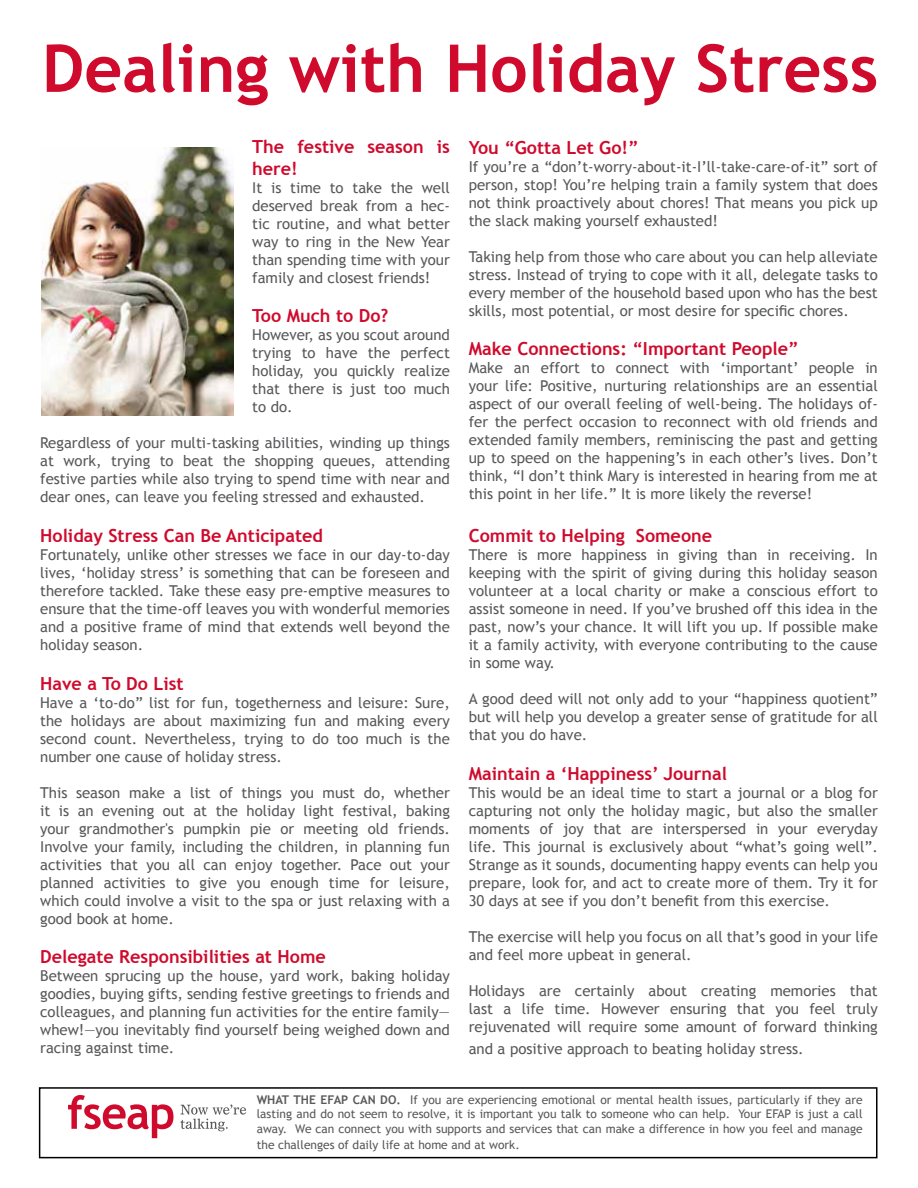
<style>
.page{position:relative;width:918px;height:1188px;background:#fff}
.page>*{position:absolute;margin:0;border:0;box-sizing:border-box;transform-origin:0 0}
.t1{font:700 66px "Trebuchet MS";color:#cf0a2c}
.t2{font:700 18px/21.6px "Trebuchet MS";color:#cf0a2c}
.t3{font:15px/18px "Trebuchet MS";color:#58595b;text-align:justify}
.t4{font:12px/14.4px "Trebuchet MS";color:#58595b;text-align:justify}
.s1{font-weight:700}
</style>
<div class="page">
<div style="left:39px;top:1087px;width:839px;height:71px;border:2px solid #000"></div>
<svg style="left:180px;top:1105px;width:66px;height:26px"></svg>
<svg style="left:68px;top:1095px;width:106px;height:43px"></svg>
<img style="left:42px;top:147px;width:191px;height:269px">
<h1 class="t1" style="left:42px;top:27px;width:838px">Dealing with Holiday Stress</h1>
<p class="t2" style="left:252px;top:136px;width:199px">The festive season is here!</p>
<p class="t3" style="left:252px;top:179px;width:199px">It is time to take the well deserved break from a hec&shy;tic routine, and what better way to ring in the New Year than spending time with your family and closest friends!</p>
<p class="t2" style="left:252px;top:305px;width:138px">Too Much to Do?</p>
<p class="t3" style="left:252px;top:326px;width:199px">However, as you scout around trying to have the perfect holiday, you quickly realize that there is just too much to do.</p>
<p class="t3" style="left:40px;top:434px;width:411px">Regardless of your multi-tasking abilities, winding up things at work, trying to beat the shopping queues, attending festive parties while also trying to spend time with near and dear ones, can leave you feeling stressed and exhausted.</p>
<p class="t2" style="left:40px;top:525px;width:284px">Holiday Stress Can Be Anticipated</p>
<p class="t3" style="left:40px;top:546px;width:411px">Fortunately, unlike other stresses we face in our day-to-day lives, ‘holiday stress’ is something that can be foreseen and therefore tackled. Take these easy pre-emptive measures to ensure that the time-off leaves you with wonderful memories and a positive frame of mind that extends well beyond the holiday season.</p>
<p class="t2" style="left:40px;top:672px;width:145px">Have a To Do List</p>
<p class="t3" style="left:40px;top:693px;width:411px">Have a ‘to-do” list for fun, togetherness and leisure: Sure, the holidays are about maximizing fun and making every second count. Nevertheless, trying to do too much is the number one cause of holiday stress.</p>
<p class="t3" style="left:40px;top:783px;width:411px">This season make a list of things you must do, whether it is an evening out at the holiday light festival, baking your grandmother's pumpkin pie or meeting old friends.<br>Involve your family, including the children, in planning fun activities that you all can enjoy together. Pace out your planned activities to give you enough time for leisure, which could involve a visit to the spa or just relaxing with a good book at home.</p>
<p class="t2" style="left:40px;top:946px;width:287px">Delegate Responsibilities at Home</p>
<p class="t3" style="left:40px;top:967px;width:411px">Between sprucing up the house, yard work, baking holiday goodies, buying gifts, sending festive greetings to friends and colleagues, and planning fun activities for the entire family— whew!—you inevitably find yourself being weighed down and racing against time.</p>
<p class="t2" style="left:469px;top:136px;width:171px">You “Gotta Let Go!”</p>
<p class="t3" style="left:469px;top:158px;width:411px">If you’re a “don’t-worry-about-it-I’ll-take-care-of-it” sort of person, stop! You’re helping train a family system that does not think proactively about chores! That means you pick up the slack making yourself exhausted!</p>
<p class="t3" style="left:469px;top:248px;width:411px">Taking help from those who care about you can help alleviate stress. Instead of trying to cope with it all, delegate tasks to every member of the household based upon who has the best skills, most potential, or most desire for specific chores.</p>
<p class="t2" style="left:469px;top:338px;width:331px">Make Connections: “Important People”</p>
<p class="t3" style="left:469px;top:359px;width:411px">Make an effort to connect with ‘important’ people in your life: Positive, nurturing relationships are an essential aspect of our overall feeling of well-being. The holidays of&shy;fer the perfect occasion to reconnect with old friends and extended family members, reminiscing the past and getting up to speed on the happening’s in each other’s lives. Don’t think, “I don’t think Mary is interested in hearing from me at this point in her life.” It is more likely the reverse!</p>
<p class="t2" style="left:469px;top:525px;width:245px">Commit to Helping Someone</p>
<p class="t3" style="left:469px;top:546px;width:411px">There is more happiness in giving than in receiving. In keeping with the spirit of giving during this holiday season volunteer at a local charity or make a conscious effort to assist someone in need. If you’ve brushed off this idea in the past, now’s your chance. It will lift you up. If possible make it a family activity, with everyone contributing to the cause in some way.</p>
<p class="t3" style="left:469px;top:690px;width:411px">A good deed will not only add to your “happiness quotient” but will help you develop a greater sense of gratitude for all that you do have.</p>
<p class="t2" style="left:469px;top:763px;width:260px">Maintain a ‘Happiness’ Journal</p>
<p class="t3" style="left:469px;top:784px;width:411px">This would be an ideal time to start a journal or a blog for capturing not only the holiday magic, but also the smaller moments of joy that are interspersed in your everyday life. This journal is exclusively about “what’s going well”.<br>Strange as it sounds, documenting happy events can help you prepare, look for, and act to create more of them. Try it for 30 days at see if you don’t benefit from this exercise.</p>
<p class="t3" style="left:469px;top:928px;width:411px">The exercise will help you focus on all that’s good in your life and feel more upbeat in general.</p>
<p class="t3" style="left:469px;top:982px;width:411px">Holidays are certainly about creating memories that last a life time. However ensuring that you feel truly rejuvenated will require some amount of forward thinking</p>
<p class="t3" style="left:469px;top:1040px;width:336px">and a positive approach to beating holiday stress.</p>
<p class="t4" style="left:257px;top:1093px;width:607px"><span class="s1">WHAT THE EFAP CAN DO.</span> If you are experiencing emotional or mental health issues, particularly if they are lasting and do not seem to resolve, it is important you talk to someone who can help. Your EFAP is just a call away. We can connect you with supports and services that can make a difference in how you feel and manage</p>
<p class="t4" style="left:257px;top:1138px;width:265px">the challenges of daily life at home and at work.</p>
</div>
